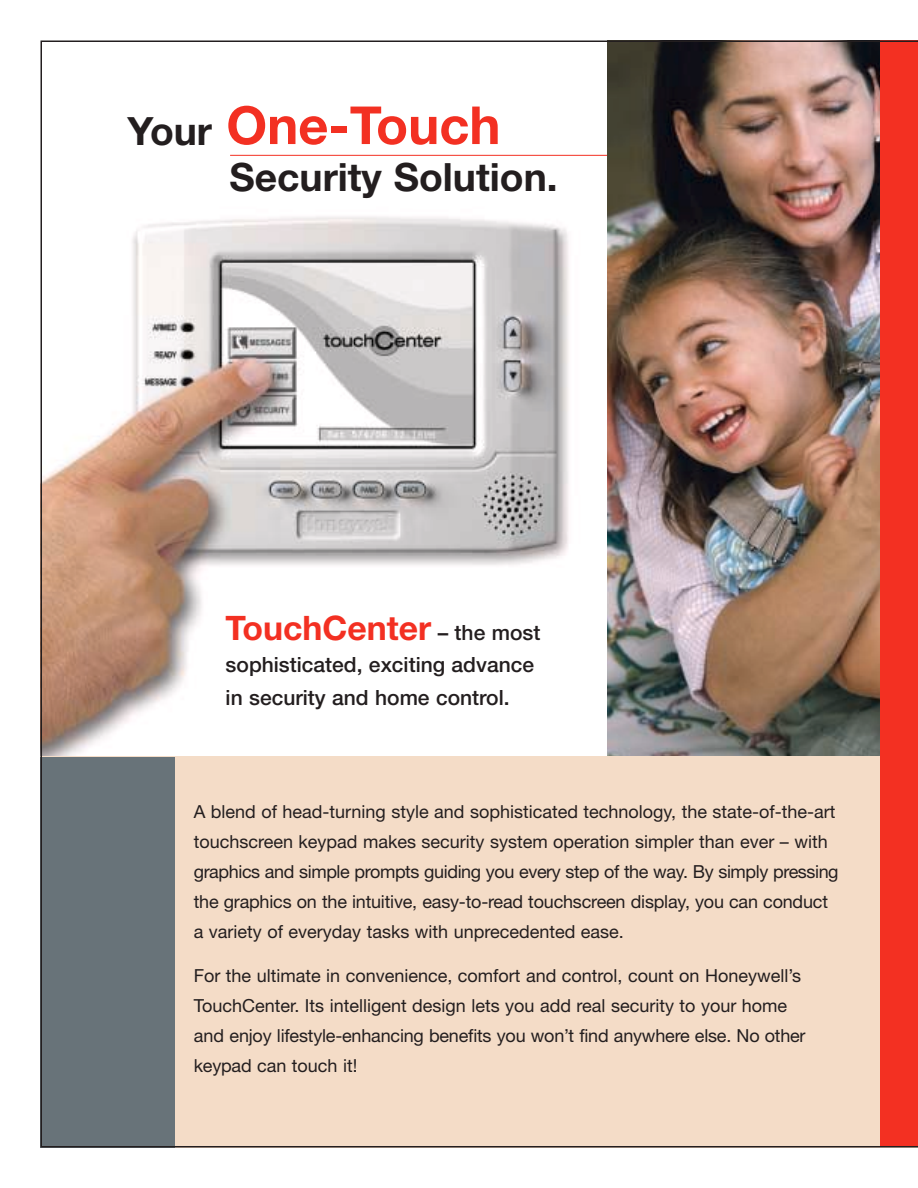
<style>
.page{position:relative;width:918px;height:1188px;background:#fff}
.page>*{position:absolute;margin:0;border:0;box-sizing:border-box;transform-origin:0 0}
.t1{font:700 52.5px "Helvetica Neue";color:#f33022}
.t2{font:700 39px "Helvetica Neue";color:#231e1f}
.t3{font:700 33.75px "Helvetica Neue";color:#f33022}
.t4{font:500 21px/32.2px "Helvetica Neue";color:#231e1f}
.t5{font:18px/30px "Helvetica Neue";color:#231e1f}
.s1{font-size:39px;color:#231e1f}
.s2{font-weight:500;font-size:21px;color:#231e1f}
</style>
<div class="page">
<img style="left:40px;top:40px;width:878px;height:1108px">
<h1 class="t1" style="left:128px;top:107px;width:374px"><span class="s1">Your</span> One-Touch</h1>
<h2 class="t2" style="left:230px;top:163px;width:330px">Security Solution.</h2>
<h3 class="t3" style="left:226px;top:616px;width:316px">TouchCenter <span class="s2">– the most</span></h3>
<p class="t4" style="left:226px;top:651px;width:310px">sophisticated, exciting advance in security and home control.</p>
<p class="t5" style="left:194px;top:799px;width:646px">A blend of head-turning style and sophisticated technology, the state-of-the-art touchscreen keypad makes security system operation simpler than ever – with graphics and simple prompts guiding you every step of the way. By simply pressing the graphics on the intuitive, easy-to-read touchscreen display, you can conduct a variety of everyday tasks with unprecedented ease.</p>
<p class="t5" style="left:194px;top:962px;width:613px">For the ultimate in convenience, comfort and control, count on Honeywell’s TouchCenter. Its intelligent design lets you add real security to your home and enjoy lifestyle-enhancing benefits you won’t find anywhere else. No other keypad can touch it!</p>
</div>
